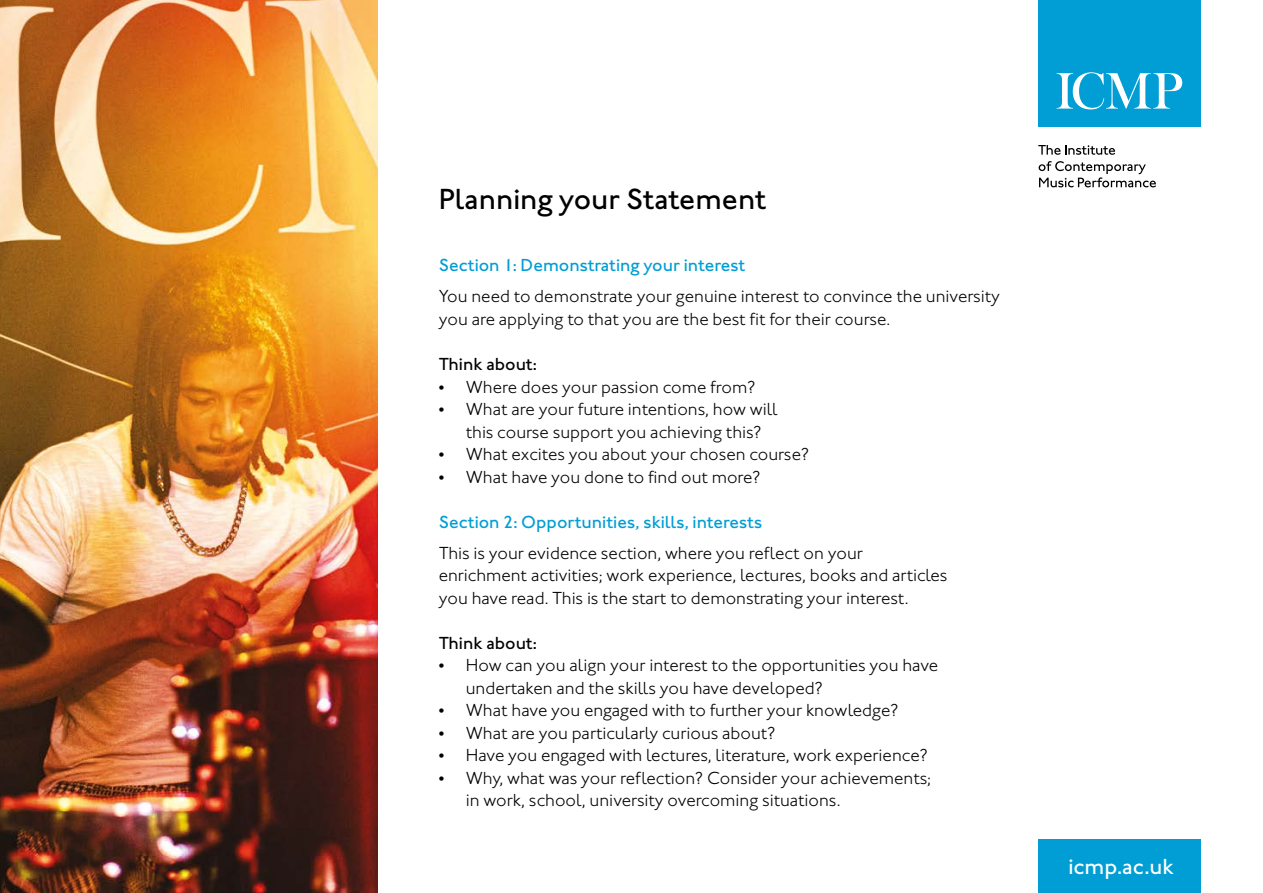
<style>
.page{position:relative;width:1263px;height:893px;background:#fff}
.page>*{position:absolute;margin:0;border:0;box-sizing:border-box;transform-origin:0 0}
.t1{font:500 30px "Johnston ITC";color:#000}
.t2{font:500 22.5px "Johnston ITC";color:#fff}
.t3{font:300 18px/22.5px "Johnston ITC";color:#000}
.t4{font:500 18px "Johnston ITC";color:#009ed4}
.t5{font:500 18px "Johnston ITC";color:#000}
</style>
<div class="page">
<div style="left:1038px;top:0;width:162px;height:127px;background:#009ed4"></div>
<svg style="left:1056px;top:72px;width:126px;height:37px"></svg>
<svg style="left:1038px;top:145px;width:77px;height:10px"></svg>
<svg style="left:1039px;top:161px;width:117px;height:26px"></svg>
<img style="left:0;top:0;width:377px;height:893px">
<div style="left:1038px;top:840px;width:162px;height:53px;background:#009ed4"></div>
<h1 class="t1" style="left:439px;top:182px;width:329px">Planning your Statement</h1>
<p class="t4" style="left:439px;top:255px;width:308px">Section 1: Demonstrating your interest</p>
<p class="t3" style="left:439px;top:285px;width:563px">You need to demonstrate your genuine interest to convince the university you are applying to that you are the best fit for their course.</p>
<p class="t5" style="left:439px;top:353px;width:100px">Think about:</p>
<p class="t3" style="left:439px;top:375px;width:318px">• Where does your passion come from?</p>
<p class="t3" style="left:466px;top:398px;width:314px;text-indent:-27px">• What are your future intentions, how will this course support you achieving this?</p>
<p class="t3" style="left:439px;top:443px;width:372px">• What excites you about your chosen course?</p>
<p class="t3" style="left:439px;top:465px;width:323px">• What have you done to find out more?</p>
<p class="t4" style="left:439px;top:511px;width:325px">Section 2: Opportunities, skills, interests</p>
<p class="t3" style="left:439px;top:541px;width:510px">This is your evidence section, where you reflect on your enrichment activities; work experience, lectures, books and articles you have read. This is the start to demonstrating your interest.</p>
<p class="t5" style="left:439px;top:632px;width:100px">Think about:</p>
<p class="t3" style="left:466px;top:654px;width:474px;text-indent:-27px">• How can you align your interest to the opportunities you have undertaken and the skills you have developed?</p>
<p class="t3" style="left:439px;top:699px;width:461px">• What have you engaged with to further your knowledge?</p>
<p class="t3" style="left:439px;top:721px;width:338px">• What are you particularly curious about?</p>
<p class="t3" style="left:439px;top:744px;width:490px">• Have you engaged with lectures, literature, work experience?</p>
<p class="t3" style="left:466px;top:766px;width:467px;text-indent:-27px">• Why, what was your reflection? Consider your achievements; in work, school, university overcoming situations.</p>
<p class="t2" style="left:1068px;top:853px;width:107px">icmp.ac.uk</p>
</div>
